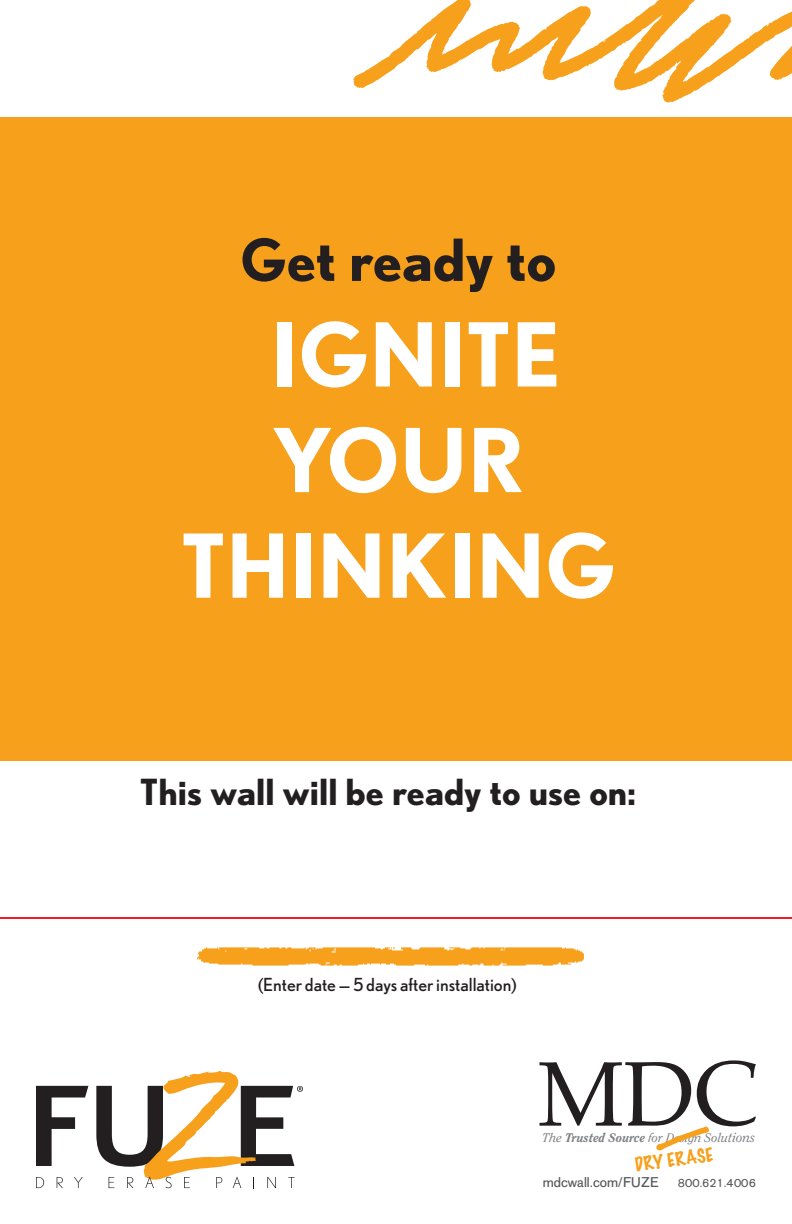
<style>
.page{position:relative;width:792px;height:1224px;background:#fff}
.page>*{position:absolute;margin:0;border:0;box-sizing:border-box;transform-origin:0 0}
.t1{font:700 88px/105.6px "Nobel";color:#fff;text-align:center}
.t2{font:700 58px "Nobel";color:#231f20}
.t3{font:700 36px "Nobel";color:#231f20}
.t4{font:18px "Nobel";color:#231f20}
.t5{font:100 17.4px "Marker Felt";color:#f6a01b}
.t6{font:14px "AG Old Face";color:#57585a}
.t7{font:italic 12.5px "Clearface";color:#808285}
.t8{font:11.6px "AG Old Face";color:#57585a}
.s1{font-weight:800}
.s2{font-size:13.1px}
</style>
<div class="page">
<div style="left:0;top:117px;width:792px;height:643px;background:#f6a01b"></div>
<svg style="left:540px;top:1060px;width:216px;height:91px"></svg>
<svg style="left:36px;top:1086px;width:52px;height:80px"></svg>
<svg style="left:36px;top:1177px;width:8px;height:11px"></svg>
<svg style="left:57px;top:1177px;width:6px;height:11px"></svg>
<svg style="left:74px;top:1177px;width:9px;height:11px"></svg>
<svg style="left:96px;top:1071px;width:207px;height:117px"></svg>
<svg style="left:353px;top:0;width:439px;height:103px"></svg>
<img style="left:178px;top:918px;width:416px;height:48px">
<hr style="left:0;top:917px;width:792px;height:1px;background:#ee1d23">
<h2 class="t2" style="left:240px;top:227px;width:318px">Get ready to</h2>
<h1 class="t1" style="left:181px;top:303px;width:437px">IGNITE<br>YOUR<br>THINKING</h1>
<h3 class="t3" style="left:140px;top:772px;width:498px">This wall will be ready to use on:</h3>
<h3 class="t4" style="left:258px;top:978px;width:260px">(Enter date — 5 days after installation)</h3>
<p class="t7" style="left:543px;top:1132px;width:214px">The <span class="s1">Trusted Source</span> for Design Solu<span class="s2">tions</span></p>
<h3 class="t5" style="left:634px;top:1156px;width:80px;rotate:-8deg">DRY ERASE</h3>
<p class="t6" style="left:543px;top:1177px;width:117px">mdcwall.com/FUZE</p>
<p class="t8" style="left:678px;top:1179px;width:80px">800.621.4006</p>
</div>
